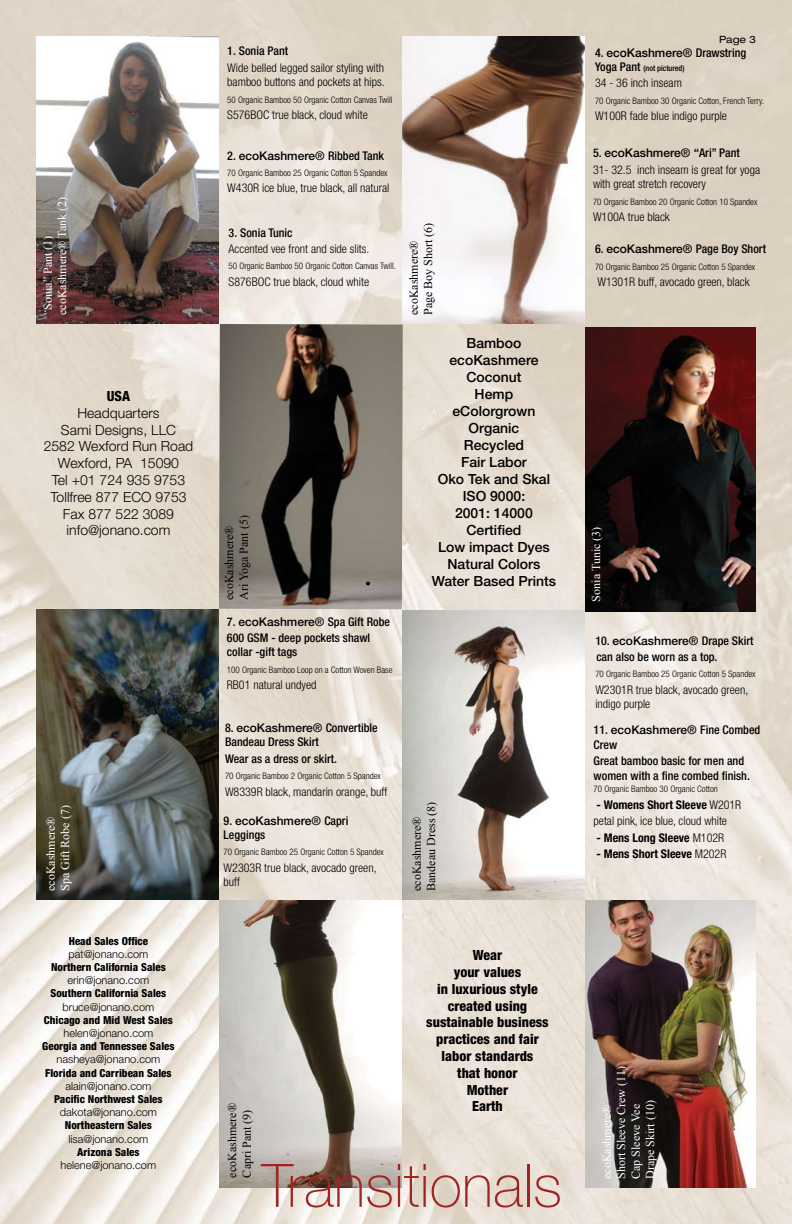
<style>
.page{position:relative;width:792px;height:1224px;background:#fff}
.page>*{position:absolute;margin:0;border:0;box-sizing:border-box;transform-origin:0 0}
.t1{font:100 60px "Helvetica Neue LT Std";color:#a02423}
.t2{font:700 24px "Times New Roman";color:#000}
.t3{font:500 14px/17px "Helvetica Neue LT Std";color:#000;text-align:center}
.t4{font:300 14px/16.8px "Helvetica Neue LT Std";color:#000;text-align:center}
.t5{font:800 condensed 14px/16.8px "Helvetica Neue LT Std";color:#000;text-align:center}
.t6{font:300 condensed 12px/14.4px "Helvetica Neue LT Std";color:#000}
.t7{font:500 condensed 12px/14.4px "Helvetica Neue LT Std";color:#000}
.t8{font:12px/14.4px "Times New Roman";color:#000}
.t9{font:12px/14.4px "Times New Roman";color:#fffffd}
.t10{font:700 condensed 12px "Helvetica Neue LT Std";color:#000}
.t11{font:12px/14.4px "Times New Roman";color:#fff}
.t12{font:800 condensed 11px "Helvetica Neue LT Std";color:#000}
.t13{font:300 11px "Helvetica Neue LT Std";color:#000}
.t14{font:expanded 10px "Helvetica Neue LT Std";color:#000}
.t15{font:300 condensed 9px "Helvetica Neue LT Std";color:#000}
.t16{font:500 condensed 8px "Helvetica Neue LT Std";color:#000}
.s1{font-stretch:normal}
.s2{font-size:12px}
.s3{font-weight:500}
.s4{font-weight:500;font-stretch:normal}
.s5{font-weight:700}
.s6{font-weight:300}
</style>
<div class="page">
<img style="left:0;top:0;width:792px;height:1224px">
<img style="left:402px;top:611px;width:183px;height:289px">
<img style="left:36px;top:36px;width:183px;height:288px">
<img style="left:219px;top:324px;width:184px;height:285px">
<img style="left:585px;top:327px;width:171px;height:285px">
<img style="left:402px;top:36px;width:183px;height:288px">
<img style="left:36px;top:609px;width:183px;height:291px">
<img style="left:219px;top:900px;width:183px;height:288px">
<img style="left:585px;top:900px;width:170px;height:288px">
<p class="t9" style="left:40px;top:315px;width:120px;rotate:-90deg">“Sonia” Pant (1) ecoKashmere® Tank (2)</p>
<p class="t5" style="left:107px;top:387px;width:25px">USA</p>
<p class="t4" style="left:44px;top:404px;width:151px">Headquarters<br>Sami Designs, LLC<br>2582 Wexford Run Road<br>Wexford, PA 15090<br>Tel +01 724 935 9753<br>Tollfree 877 ECO 9753<br>Fax 877 522 3089 info@jonano.com</p>
<p class="t11" style="left:43px;top:891px;width:87px;rotate:-90deg">ecoKashmere®<br>Spa Gift Robe (7)</p>
<p class="t12" style="left:69px;top:934px;width:81px">Head Sales Office</p>
<p class="t13" style="left:68px;top:947px;width:81px">pat@jonano.com</p>
<p class="t12" style="left:51px;top:960px;width:116px">Northern California Sales</p>
<p class="t13" style="left:68px;top:973px;width:83px">erin@jonano.com</p>
<p class="t12" style="left:51px;top:987px;width:117px">Southern California Sales</p>
<p class="t13" style="left:63px;top:1000px;width:93px">bruce@jonano.com</p>
<p class="t12" style="left:44px;top:1013px;width:131px">Chicago and Mid West Sales</p>
<p class="t13" style="left:63px;top:1026px;width:91px">helen@jonano.com</p>
<p class="t12" style="left:42px;top:1039px;width:134px">Georgia and Tennessee Sales</p>
<p class="t13" style="left:56px;top:1053px;width:105px">nasheya@jonano.com</p>
<p class="t12" style="left:45px;top:1066px;width:128px">Florida and Carribean Sales</p>
<p class="t13" style="left:65px;top:1079px;width:88px">alain@jonano.com</p>
<p class="t12" style="left:54px;top:1092px;width:110px">Pacific Northwest Sales</p>
<p class="t13" style="left:60px;top:1105px;width:99px">dakota@jonano.com</p>
<p class="t12" style="left:65px;top:1119px;width:89px">Northeastern Sales</p>
<p class="t13" style="left:69px;top:1132px;width:81px">lisa@jonano.com</p>
<p class="t12" style="left:77px;top:1145px;width:64px">Arizona Sales</p>
<p class="t13" style="left:61px;top:1158px;width:97px">helene@jonano.com</p>
<p class="t7" style="left:227px;top:44px;width:62px">1. Sonia Pant</p>
<p class="t6" style="left:227px;top:60px;width:159px">Wide belled legged sailor styling with bamboo buttons and pockets at hips.</p>
<p class="t15" style="left:227px;top:94px;width:167px">50 Organic Bamboo 50 Organic Cotton Canvas Twill</p>
<p class="t6" style="left:227px;top:108px;width:142px">S576BOC true black, cloud white</p>
<p class="t7" style="left:227px;top:148px;width:158px">2. <span class="s1">ecoKashmere®</span> Ribbed Tank</p>
<p class="t15" style="left:227px;top:168px;width:162px">70 Organic Bamboo 25 Organic Cotton 5 Spandex</p>
<p class="t6" style="left:227px;top:181px;width:164px">W430R ice blue, true black, all natural</p>
<p class="t7" style="left:229px;top:225px;width:65px">3. Sonia Tunic</p>
<p class="t6" style="left:229px;top:241px;width:142px">Accented vee front and side slits.</p>
<p class="t15" style="left:229px;top:261px;width:169px">50 Organic Bamboo 50 Organic Cotton Canvas Twill.</p>
<p class="t6" style="left:229px;top:274px;width:142px">S876BOC true black, cloud white</p>
<p class="t8" style="left:406px;top:315px;width:94px;rotate:-90deg">ecoKashmere®<br>Page Boy Short (6)</p>
<p class="t14" style="left:719px;top:34px;width:39px">Page 3</p>
<p class="t7" style="left:595px;top:45px;width:153px">4. <span class="s1">ecoKashmere®</span> Drawstring</p>
<p class="t16" style="left:595px;top:63px;width:91px"><span class="s2">Yoga Pant</span> (not pictured)</p>
<p class="t6" style="left:595px;top:76px;width:88px">34 - 36 inch inseam</p>
<p class="t15" style="left:595px;top:95px;width:171px">70 Organic Bamboo 30 Organic Cotton, French Terry.</p>
<p class="t6" style="left:595px;top:109px;width:134px">W100R fade blue indigo purple</p>
<p class="t6" style="left:593px;top:145px;width:169px;line-height:16.4px"><span class="s3">5.</span> <span class="s4">ecoKashmere® “</span><span class="s3">Ari” Pant<br></span>31- 32.5 inch inseam is great for yoga</p>
<p class="t6" style="left:593px;top:177px;width:115px">with great stretch recovery</p>
<p class="t15" style="left:593px;top:196px;width:166px">70 Organic Bamboo 20 Organic Cotton 10 Spandex</p>
<p class="t6" style="left:593px;top:210px;width:78px">W100A true black</p>
<p class="t7" style="left:595px;top:242px;width:173px">6. <span class="s1">ecoKashmere®</span> Page Boy Short</p>
<p class="t15" style="left:595px;top:262px;width:162px">70 Organic Bamboo 25 Organic Cotton 5 Spandex</p>
<p class="t6" style="left:597px;top:275px;width:154px">W1301R buff, avocado green, black</p>
<p class="t3" style="left:438px;top:334px;width:114px">Bamboo ecoKashmere<br>Coconut<br>Hemp eColorgrown<br>Organic<br>Recycled<br>Fair Labor<br>Oko Tek and Skal<br>ISO 9000:<br>2001: 14000<br>Certified<br>Low impact Dyes<br>Natural Colors</p>
<p class="t8" style="left:222px;top:600px;width:86px;rotate:-90deg">ecoKashmere®<br>Ari Yoga Pant (5)</p>
<p class="t11" style="left:589px;top:602px;width:76px;rotate:-90deg">Sonia Tunic (3)</p>
<h2 class="t2" style="left:365px;top:561px;width:7px">.</h2>
<p class="t3" style="left:432px;top:572px;width:126px">Water Based Prints</p>
<p class="t7" style="left:227px;top:613px;width:165px;line-height:16.4px">7. <span class="s1">ecoKashmere®</span> Spa Gift Robe<br>600 GSM - deep pockets shawl</p>
<p class="t7" style="left:227px;top:645px;width:72px">collar -gift tags</p>
<p class="t15" style="left:227px;top:664px;width:167px">100 Organic Bamboo Loop on a Cotton Woven Base</p>
<p class="t6" style="left:227px;top:678px;width:91px">RB01 natural undyed</p>
<p class="t7" style="left:225px;top:720px;width:154px">8. <span class="s1">ecoKashmere®</span> Convertible<br>Bandeau Dress Skirt</p>
<p class="t7" style="left:225px;top:751px;width:114px">Wear as a dress or skirt.</p>
<p class="t15" style="left:225px;top:771px;width:157px">70 Organic Bamboo 2 Organic Cotton 5 Spandex</p>
<p class="t6" style="left:225px;top:784px;width:164px">W8339R black, mandarin orange, buff</p>
<p class="t7" style="left:224px;top:813px;width:126px">9. <span class="s1">ecoKashmere®</span> Capri<br>Leggings</p>
<p class="t15" style="left:224px;top:847px;width:162px">70 Organic Bamboo 25 Organic Cotton 5 Spandex</p>
<p class="t6" style="left:224px;top:860px;width:154px">W2303R true black, avocado green, buff</p>
<p class="t8" style="left:409px;top:891px;width:91px;rotate:-90deg">ecoKashmere®<br>Bandeau Dress (8)</p>
<p class="t5" style="left:426px;top:946px;width:124px">Wear<br>your values<br>in luxurious style created using sustainable business practices and fair labor standards<br>that honor<br>Mother<br>Earth</p>
<p class="t8" style="left:225px;top:1178px;width:76px;rotate:-90deg">ecoKashmere®<br>Capri Pant (9)</p>
<h1 class="t1" style="left:262px;top:1151px;width:302px">Transitionals</h1>
<p class="t7" style="left:595px;top:632px;width:160px;line-height:16.4px">10. <span class="s1">ecoKashmere®</span> Drape Skirt can also be worn as a top.</p>
<p class="t15" style="left:595px;top:669px;width:162px">70 Organic Bamboo 25 Organic Cotton 5 Spandex</p>
<p class="t6" style="left:595px;top:682px;width:154px">W2301R true black, avocado green, indigo purple</p>
<p class="t7" style="left:594px;top:723px;width:168px">11. <span class="s1">ecoKashmere®</span> Fine Combed<br>Crew</p>
<p class="t7" style="left:594px;top:754px;width:158px">Great bamboo basic for men and women with a fine combed finish.</p>
<p class="t15" style="left:594px;top:784px;width:126px">70 Organic Bamboo 30 Organic Cotton</p>
<p class="t6" style="left:594px;top:796px;width:149px;line-height:16.4px"><span class="s5">- Womens Short Sleeve</span> W201R petal pink, ice blue, cloud white</p>
<p class="t10" style="left:597px;top:830px;width:129px">- Mens Long Sleeve <span class="s6">M102R</span></p>
<p class="t10" style="left:597px;top:847px;width:131px">- Mens Short Sleeve <span class="s6">M202R</span></p>
<p class="t9" style="left:599px;top:1179px;width:114px;rotate:-90deg">ecoKashmere®<br>Short Sleeve Crew (11)<br>Cap Sleeve Vee<br>Drape Skirt (10)</p>
</div>
